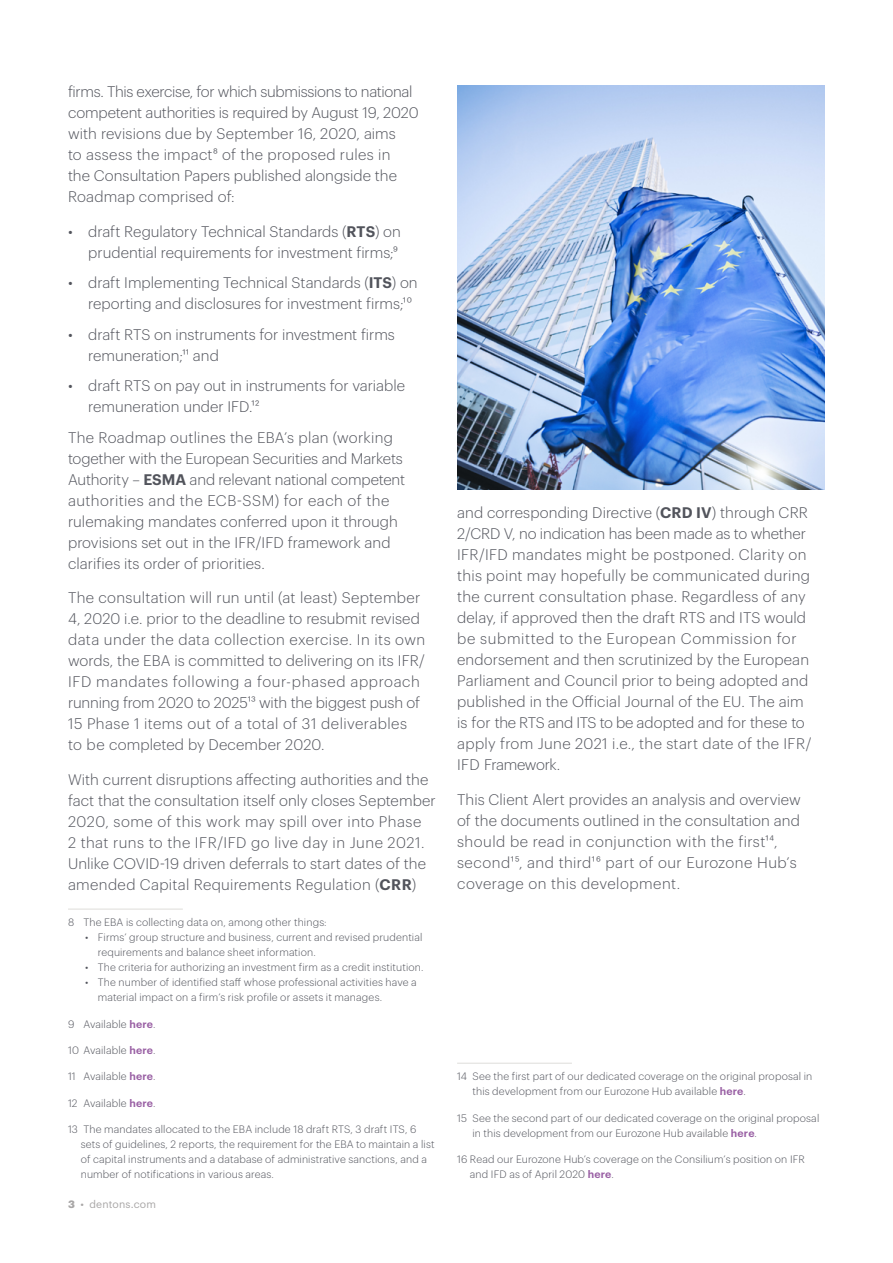
<style>
.page{position:relative;width:893px;height:1263px;background:#fff}
.page>*{position:absolute;margin:0;border:0;box-sizing:border-box;transform-origin:0 0}
.t1{font:300 15px/21px "Dentons Sans";letter-spacing:.01em;color:#52545c}
.t2{font:300 10.5px/15px "Dentons Sans";letter-spacing:.015em;color:#52545c}
.t3{font:10.5px "Dentons Sans";letter-spacing:.015em;color:#a8a6a6}
.s1{font-weight:600}
.s2{font-weight:600;color:#9960a4}
.s3{font-weight:700}
</style>
<div class="page">
<hr style="left:68px;top:909px;width:115px;height:1px;background:#deddda">
<hr style="left:457px;top:1063px;width:115px;height:1px;background:#deddda">
<img style="left:457px;top:85px;width:368px;height:404px">
<p class="t1" style="left:68px;top:80px;width:352px">firms. This exercise, for which submissions to national competent authorities is required by August 19, 2020 with revisions due by September 16, 2020, aims<br>to assess the impact8 of the proposed rules in<br>the Consultation Papers published alongside the Roadmap comprised of:</p>
<p class="t1" style="left:68px;top:220px;width:334px;text-align:right">• draft Regulatory Technical Standards (<span class="s1">RTS</span>) on prudential requirements for investment firms;9</p>
<p class="t1" style="left:88px;top:271px;width:331px;text-indent:-20px">• draft Implementing Technical Standards (<span class="s1">ITS</span>) on reporting and disclosures for investment firms;10</p>
<p class="t1" style="left:88px;top:323px;width:308px;text-indent:-20px">• draft RTS on instruments for investment firms remuneration;11 and</p>
<p class="t1" style="left:88px;top:374px;width:318px;text-indent:-20px">• draft RTS on pay out in instruments for variable remuneration under IFD.12</p>
<p class="t1" style="left:68px;top:426px;width:339px">The Roadmap outlines the EBA’s plan (working together with the European Securities and Markets Authority – <span class="s1">ESMA</span> and relevant national competent authorities and the ECB-SSM) for each of the rulemaking mandates conferred upon it through provisions set out in the IFR/IFD framework and clarifies its order of priorities.</p>
<p class="t1" style="left:68px;top:586px;width:359px">The consultation will run until (at least) September 4, 2020 i.e. prior to the deadline to resubmit revised data under the data collection exercise. In its own words, the EBA is committed to delivering on its IFR/ IFD mandates following a four-phased approach running from 2020 to 202513 with the biggest push of 15 Phase 1 items out of a total of 31 deliverables<br>to be completed by December 2020.</p>
<p class="t1" style="left:68px;top:768px;width:369px">With current disruptions affecting authorities and the fact that the consultation itself only closes September 2020, some of this work may spill over into Phase<br>2 that runs to the IFR/IFD go live day in June 2021.<br>Unlike COVID-19 driven deferrals to start dates of the amended Capital Requirements Regulation (<span class="s1">CRR</span>)</p>
<p class="t2" style="left:68px;top:914px;width:260px">8 The EBA is collecting data on, among other things:</p>
<p class="t2" style="left:98px;top:929px;width:326px;text-indent:-13px">• Firms’ group structure and business, current and revised prudential requirements and balance sheet information.</p>
<p class="t2" style="left:85px;top:959px;width:340px">• The criteria for authorizing an investment firm as a credit institution.</p>
<p class="t2" style="left:98px;top:974px;width:320px;text-indent:-13px">• The number of identified staff whose professional activities have a material impact on a firm’s risk profile or assets it manages.</p>
<p class="t2" style="left:68px;top:1015px;width:89px">9 Available <span class="s2">here</span>.</p>
<p class="t2" style="left:68px;top:1042px;width:89px">10 Available <span class="s2">here</span>.</p>
<p class="t2" style="left:68px;top:1068px;width:89px">11 Available <span class="s2">here</span>.</p>
<p class="t2" style="left:68px;top:1094px;width:89px">12 Available <span class="s2">here</span>.</p>
<p class="t2" style="left:81px;top:1121px;width:355px;text-indent:-13px">13 The mandates allocated to the EBA include 18 draft RTS, 3 draft ITS, 6 sets of guidelines, 2 reports, the requirement for the EBA to maintain a list of capital instruments and a database of administrative sanctions, and a number of notifications in various areas.</p>
<p class="t3" style="left:68px;top:1196px;width:89px"><span class="s3">3</span> • dentons.com</p>
<p class="t1" style="left:457px;top:501px;width:356px">and corresponding Directive (<span class="s1">CRD IV</span>) through CRR 2/CRD V, no indication has been made as to whether IFR/IFD mandates might be postponed. Clarity on this point may hopefully be communicated during the current consultation phase. Regardless of any delay, if approved then the draft RTS and ITS would be submitted to the European Commission for endorsement and then scrutinized by the European Parliament and Council prior to being adopted and published in the Official Journal of the EU. The aim is for the RTS and ITS to be adopted and for these to apply from June 2021 i.e., the start date of the IFR/ IFD Framework.</p>
<p class="t1" style="left:457px;top:788px;width:345px">This Client Alert provides an analysis and overview of the documents outlined in the consultation and should be read in conjunction with the first14, second15, and third16 part of our Eurozone Hub’s coverage on this development.</p>
<p class="t2" style="left:472px;top:1068px;width:341px;text-indent:-15px">14 See the first part of our dedicated coverage on the original proposal in this development from our Eurozone Hub available <span class="s2">here</span>.</p>
<p class="t2" style="left:472px;top:1109px;width:348px;text-indent:-15px">15 See the second part of our dedicated coverage on the original proposal in this development from our Eurozone Hub available <span class="s2">here</span>.</p>
<p class="t2" style="left:470px;top:1151px;width:337px;text-indent:-13px">16 Read our Eurozone Hub’s coverage on the Consilium’s position on IFR and IFD as of April 2020 <span class="s2">here</span>.</p>
</div>
